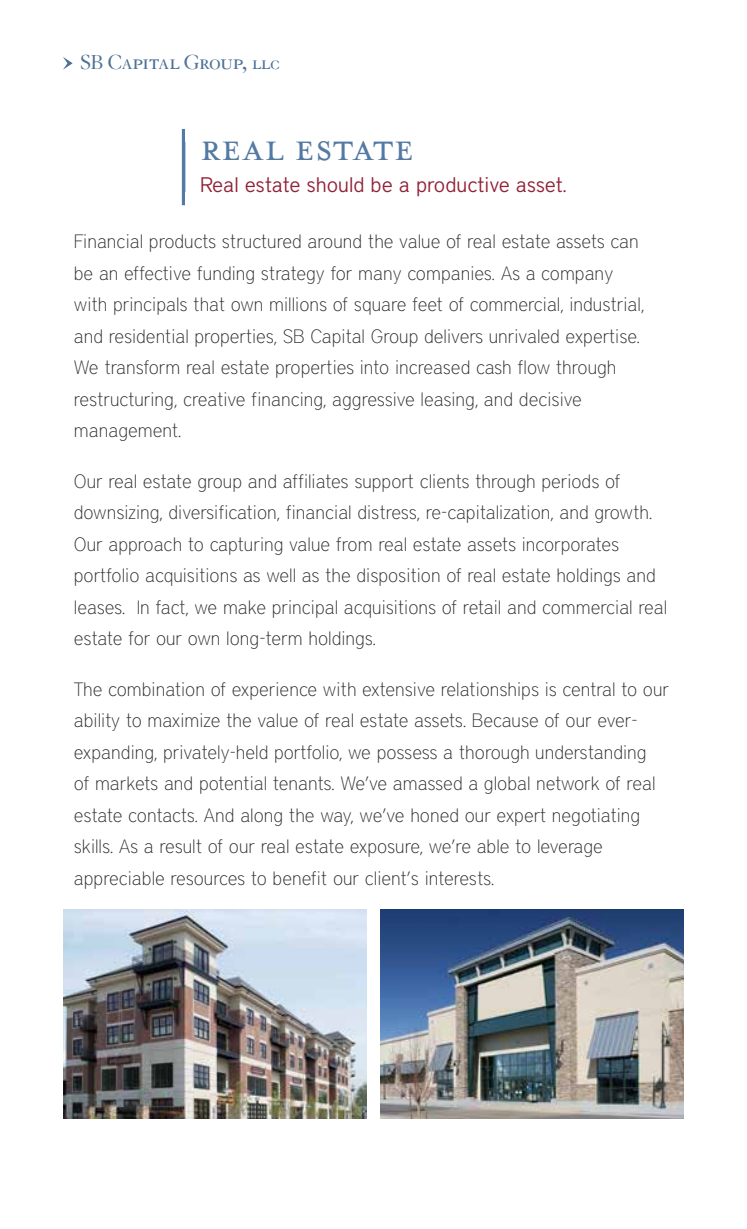
<style>
.page{position:relative;width:747px;height:1229px;background:#fff}
.page>*{position:absolute;margin:0;border:0;box-sizing:border-box;transform-origin:0 0}
.t1{font:42px "Mrs Eaves All Small Caps";letter-spacing:.02em;color:#537aa3}
.t2{font:24.5px "Granjon SC";letter-spacing:-.03em;color:#4d7096}
.t3{font:300 21px "District";color:#912137}
.t4{font:100 19.25px/31.5px "District";color:#302f2e}
.s1{font-size:21.88px}
</style>
<div class="page">
<svg style="left:63px;top:57px;width:10px;height:13px"></svg>
<img style="left:380px;top:909px;width:303px;height:209px">
<img style="left:63px;top:909px;width:303px;height:209px">
<hr style="left:182px;top:129px;width:3px;height:76px;background:#537aa3">
<p class="t2" style="left:80px;top:49px;width:201px"><span class="s1">SB C</span>apital <span class="s1">G</span>roup, <span class="s1">llc</span></p>
<h1 class="t1" style="left:200px;top:132px;width:215px">Real Estate</h1>
<p class="t3" style="left:200px;top:172px;width:368px">Real estate should be a productive asset.</p>
<p class="t4" style="left:74px;top:226px;width:571px">Financial products structured around the value of real estate assets can be an effective funding strategy for many companies. As a company with principals that own millions of square feet of commercial, industrial, and residential properties, SB Capital Group delivers unrivaled expertise.<br>We transform real estate properties into increased cash flow through restructuring, creative financing, aggressive leasing, and decisive management.</p>
<p class="t4" style="left:74px;top:465px;width:594px">Our real estate group and affiliates support clients through periods of downsizing, diversification, financial distress, re-capitalization, and growth.<br>Our approach to capturing value from real estate assets incorporates portfolio acquisitions as well as the disposition of real estate holdings and leases. In fact, we make principal acquisitions of retail and commercial real estate for our own long-term holdings.</p>
<p class="t4" style="left:74px;top:673px;width:596px">The combination of experience with extensive relationships is central to our ability to maximize the value of real estate assets. Because of our ever&shy;expanding, privately-held portfolio, we possess a thorough understanding<br>of markets and potential tenants. We’ve amassed a global network of real estate contacts. And along the way, we’ve honed our expert negotiating skills. As a result of our real estate exposure, we’re able to leverage appreciable resources to benefit our client’s interests.</p>
</div>
